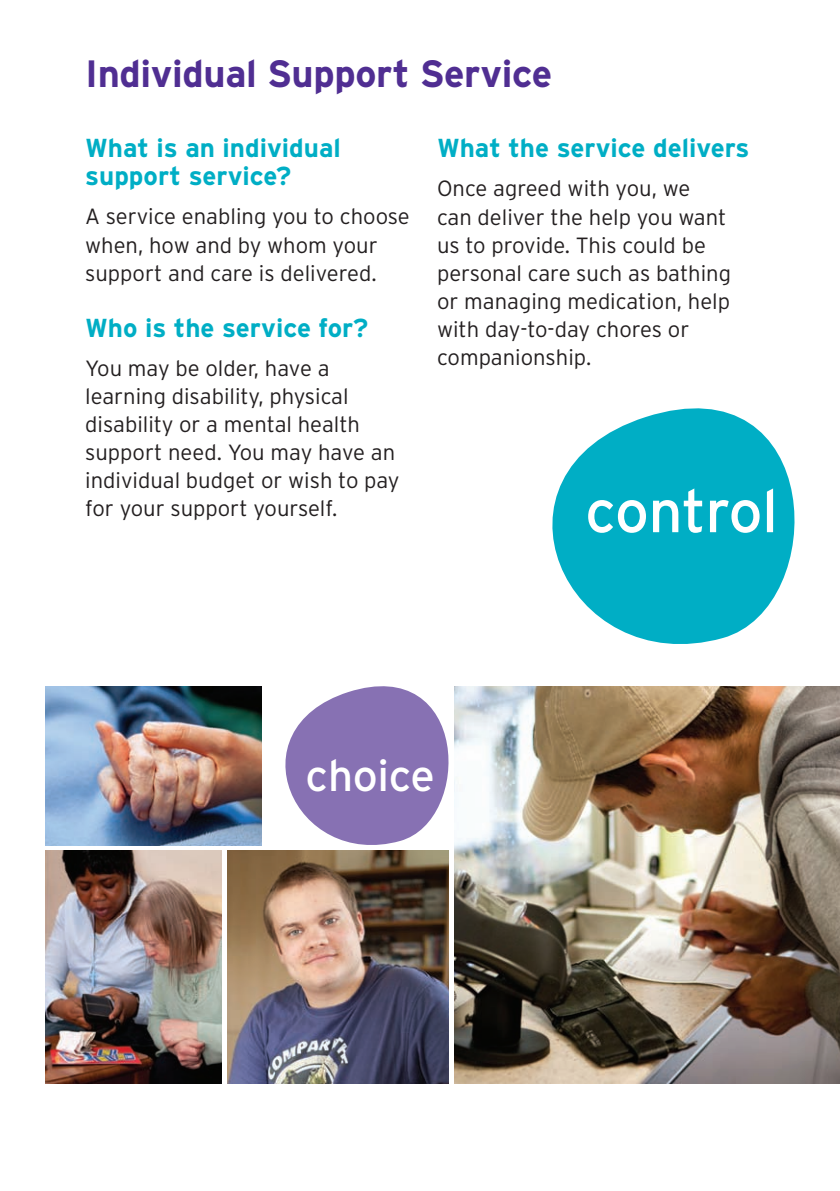
<style>
.page{position:relative;width:840px;height:1191px;background:#fff}
.page>*{position:absolute;margin:0;border:0;box-sizing:border-box;transform-origin:0 0}
.t1{font:60px "Interstate";letter-spacing:-.01em;color:#fff}
.t2{font:44px "Interstate";letter-spacing:-.01em;color:#fff}
.t3{font:700 38px "Interstate";letter-spacing:-.01em;color:#502e92}
.t4{font:700 26px/28px "Interstate";color:#00aec5}
.t5{font:300 22px/28px "Interstate";color:#231f20}
</style>
<div class="page">
<img style="left:45px;top:686px;width:187px;height:159px">
<img style="left:45px;top:850px;width:176px;height:233px">
<img style="left:227px;top:850px;width:221px;height:233px">
<svg style="left:232px;top:686px;width:217px;height:184px;fill:#8771b3"></svg>
<img style="left:454px;top:686px;width:385px;height:397px">
<svg style="left:552px;top:408px;width:243px;height:236px;fill:#00aec5"></svg>
<h3 class="t3" style="left:85px;top:53px;width:468px">Individual Support Service</h3>
<p class="t4" style="left:85px;top:134px;width:257px">What is an individual support service?</p>
<p class="t5" style="left:85px;top:203px;width:326px">A service enabling you to choose when, how and by whom your support and care is delivered.</p>
<p class="t4" style="left:85px;top:313px;width:284px">Who is the service for?</p>
<p class="t5" style="left:85px;top:354px;width:316px">You may be older, have a learning disability, physical disability or a mental health support need. You may have an individual budget or wish to pay for your support yourself.</p>
<p class="t4" style="left:437px;top:134px;width:314px">What the service delivers</p>
<p class="t5" style="left:437px;top:175px;width:295px">Once agreed with you, we<br>can deliver the help you want us to provide. This could be personal care such as bathing or managing medication, help with day-to-day chores or companionship.</p>
<h1 class="t1" style="left:585px;top:477px;width:194px">control</h1>
<h2 class="t2" style="left:305px;top:750px;width:131px">choice</h2>
</div>
